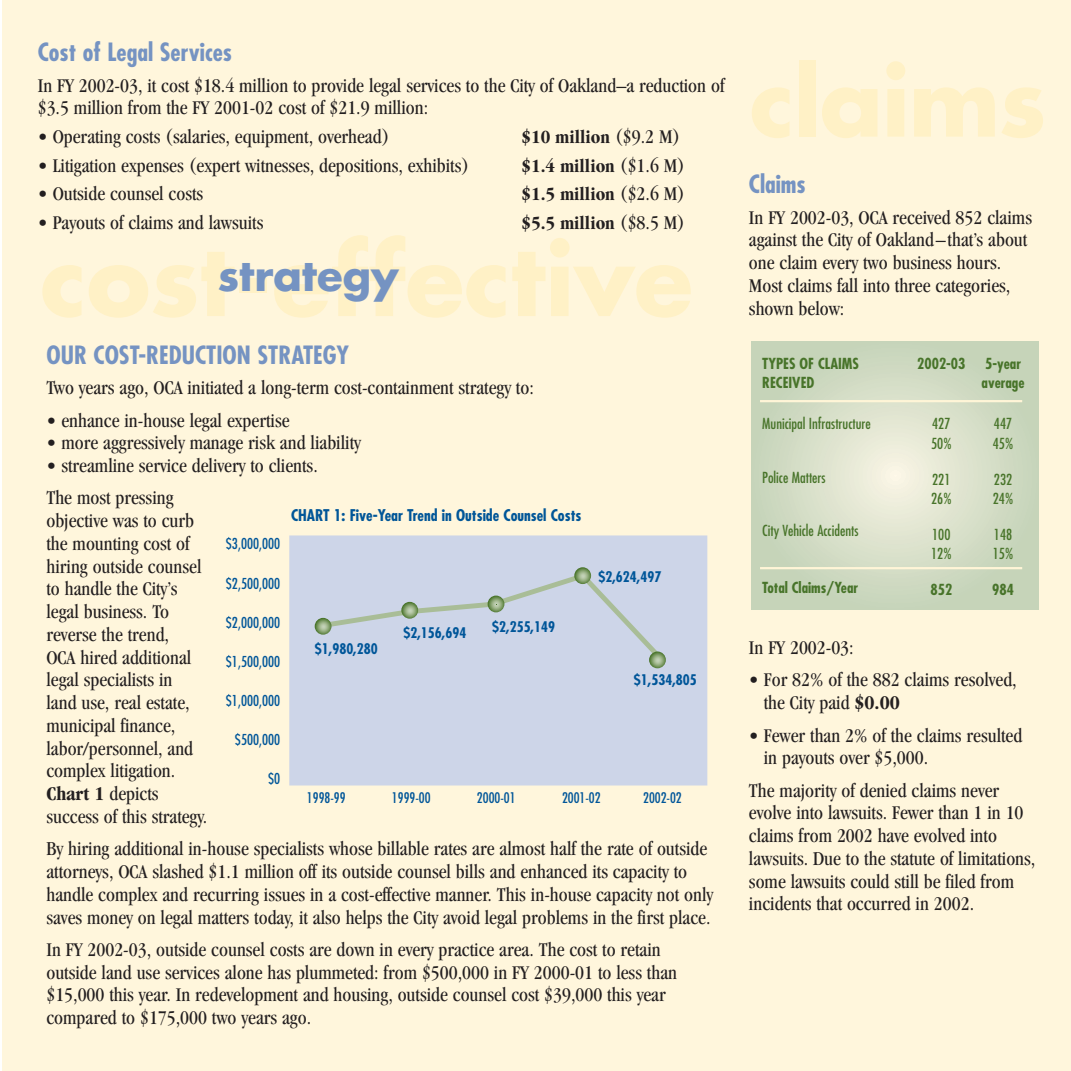
<style>
.page{position:relative;width:1071px;height:1071px;background:#fff}
.page>*{position:absolute;margin:0;border:0;box-sizing:border-box;transform-origin:0 0}
.t1{font:700 96.25px "Futura";color:#fff1c6}
.t2{font:700 92.75px "Futura";letter-spacing:-.015em;color:#fff1c6}
.t3{font:700 42px "Futura";color:#7593c2}
.t4{font:700 condensed 24.5px "Futura";color:#7593c2}
.t5{font:condensed 20.12px/22.8px "Garamond";color:#231f20}
.t6{font:700 condensed 19.25px "Garamond";color:#231f20}
.t7{font:700 condensed 15.75px "Futura";color:#005698}
.t8{font:condensed 14.88px/19.2px "Futura";color:#48742a}
.t9{font:700 condensed 14.88px/18.7px "Futura";color:#48742a}
.t10{font:condensed 14.7px "Futura";color:#005699}
.t11{font:700 condensed 14.17px "Futura";color:#005699}
.t12{font:condensed 14.17px "Futura";color:#005699}
.s1{font-weight:400;font-size:20.12px}
.s2{font-weight:700}
</style>
<div class="page">
<div style="left:3px;top:0;width:1068px;height:1071px;background:#fff6dc"></div>
<div style="left:289px;top:535px;width:418px;height:251px;background:#cdd5e8"></div>
<svg style="left:319px;top:570px;width:344px;height:87px"></svg>
<svg style="left:315px;top:618px;width:16px;height:17px"></svg>
<svg style="left:401px;top:602px;width:17px;height:17px"></svg>
<svg style="left:488px;top:596px;width:16px;height:16px"></svg>
<svg style="left:574px;top:567px;width:17px;height:17px"></svg>
<svg style="left:649px;top:652px;width:17px;height:16px"></svg>
<svg style="left:752px;top:341px;width:286px;height:268px;background:#d2dcc4"></svg>
<hr style="left:760px;top:400px;width:262px;height:2px;background:#fff5d7">
<hr style="left:760px;top:567px;width:262px;height:2px;background:#fff5d7">
<p class="t4" style="left:38px;top:41px;width:196px">Cost of Legal Services</p>
<p class="t5" style="left:38px;top:76px;width:688px">In FY 2002-03, it cost $18.4 million to provide legal services to the City of Oakland–a reduction of $3.5 million from the FY 2001-02 cost of $21.9 million:</p>
<p class="t5" style="left:38px;top:127px;width:353px">• Operating costs (salaries, equipment, overhead)</p>
<p class="t6" style="left:521px;top:130px;width:160px">$10 million <span class="s1">($9.2 M)</span></p>
<p class="t5" style="left:38px;top:155px;width:433px">• Litigation expenses (expert witnesses, depositions, exhibits)</p>
<p class="t6" style="left:521px;top:158px;width:165px">$1.4 million <span class="s1">($1.6 M)</span></p>
<p class="t5" style="left:38px;top:184px;width:167px">• Outside counsel costs</p>
<p class="t6" style="left:521px;top:187px;width:165px">$1.5 million <span class="s1">($2.6 M)</span></p>
<p class="t5" style="left:38px;top:212px;width:227px">• Payouts of claims and lawsuits</p>
<p class="t6" style="left:521px;top:215px;width:165px">$5.5 million <span class="s1">($8.5 M)</span></p>
<h1 class="t1" style="left:40px;top:236px;width:654px">cost-effective</h1>
<h3 class="t3" style="left:218px;top:256px;width:182px">strategy</h3>
<p class="t4" style="left:46px;top:344px;width:304px">OUR COST-REDUCTION STRATEGY</p>
<p class="t5" style="left:46px;top:378px;width:489px">Two years ago, OCA initiated a long-term cost-containment strategy to:</p>
<p class="t5" style="left:46px;top:410px;width:245px">• enhance in-house legal expertise</p>
<p class="t5" style="left:46px;top:433px;width:316px">• more aggressively manage risk and liability</p>
<p class="t5" style="left:46px;top:451px;width:273px;line-height:32.4px">• streamline service delivery to clients.<br>The most pressing</p>
<p class="t5" style="left:46px;top:511px;width:162px">objective was to curb the mounting cost of hiring outside counsel to handle the City’s legal business. To reverse the trend,<br>OCA hired additional legal specialists in land use, real estate, municipal finance, labor/personnel, and complex litigation.<br><span class="s2">Chart 1</span> depicts success of this strategy.</p>
<p class="t5" style="left:46px;top:839px;width:668px">By hiring additional in-house specialists whose billable rates are almost half the rate of outside attorneys, OCA slashed $1.1 million off its outside counsel bills and enhanced its capacity to handle complex and recurring issues in a cost-effective manner. This in-house capacity not only saves money on legal matters today, it also helps the City avoid legal problems in the first place.</p>
<p class="t5" style="left:46px;top:940px;width:632px">In FY 2002-03, outside counsel costs are down in every practice area. The cost to retain outside land use services alone has plummeted: from $500,000 in FY 2000-01 to less than $15,000 this year. In redevelopment and housing, outside counsel cost $39,000 this year compared to $175,000 two years ago.</p>
<p class="t7" style="left:291px;top:509px;width:292px">CHART 1: Five-Year Trend in Outside Counsel Costs</p>
<p class="t10" style="left:226px;top:537px;width:56px">$3,000,000</p>
<p class="t11" style="left:598px;top:570px;width:64px">$2,624,497</p>
<p class="t10" style="left:226px;top:576px;width:56px">$2,500,000</p>
<p class="t10" style="left:226px;top:616px;width:56px">$2,000,000</p>
<p class="t11" style="left:403px;top:627px;width:64px">$2,156,694</p>
<p class="t11" style="left:492px;top:621px;width:64px">$2,255,149</p>
<p class="t11" style="left:315px;top:642px;width:64px">$1,980,280</p>
<p class="t10" style="left:226px;top:655px;width:56px">$1,500,000</p>
<p class="t11" style="left:634px;top:674px;width:64px">$1,534,805</p>
<p class="t10" style="left:226px;top:694px;width:56px">$1,000,000</p>
<p class="t10" style="left:235px;top:733px;width:47px">$500,000</p>
<p class="t10" style="left:268px;top:772px;width:14px">$0</p>
<p class="t12" style="left:307px;top:791px;width:40px">1998-99</p>
<p class="t12" style="left:392px;top:791px;width:40px">1999-00</p>
<p class="t12" style="left:477px;top:791px;width:40px">2000-01</p>
<p class="t12" style="left:562px;top:791px;width:40px">2001-02</p>
<p class="t12" style="left:643px;top:791px;width:40px">2002-02</p>
<h2 class="t2" style="left:750px;top:60px;width:298px">claims</h2>
<p class="t4" style="left:749px;top:173px;width:58px">Claims</p>
<p class="t5" style="left:749px;top:208px;width:285px">In FY 2002-03, OCA received 852 claims against the City of Oakland–that’s about one claim every two business hours.<br>Most claims fall into three categories, shown below:</p>
<p class="t9" style="left:762px;top:356px;width:98px">TYPES OF CLAIMS<br>RECEIVED</p>
<p class="t8" style="left:762px;top:415px;width:110px">Municipal Infrastructure</p>
<p class="t8" style="left:762px;top:469px;width:65px">Police Matters</p>
<p class="t8" style="left:762px;top:522px;width:98px">City Vehicle Accidents</p>
<p class="t9" style="left:762px;top:579px;width:97px">Total Claims/Year</p>
<p class="t9" style="left:917px;top:356px;width:50px">2002-03</p>
<p class="t8" style="left:931px;top:415px;width:22px">427<br>50%</p>
<p class="t8" style="left:931px;top:471px;width:22px">221<br>26%</p>
<p class="t8" style="left:931px;top:526px;width:22px">100<br>12%</p>
<p class="t9" style="left:930px;top:582px;width:23px">852</p>
<p class="t9" style="left:982px;top:356px;width:44px">5-year average</p>
<p class="t8" style="left:993px;top:415px;width:22px">447<br>45%</p>
<p class="t8" style="left:993px;top:471px;width:22px">232<br>24%</p>
<p class="t8" style="left:993px;top:526px;width:22px">148<br>15%</p>
<p class="t9" style="left:992px;top:582px;width:23px">984</p>
<p class="t5" style="left:749px;top:638px;width:106px">In FY 2002-03:</p>
<p class="t5" style="left:764px;top:670px;width:254px;text-indent:-15px">• For 82% of the 882 claims resolved, the City paid <span class="s2">$0.00</span></p>
<p class="t5" style="left:764px;top:725px;width:260px;text-indent:-15px">• Fewer than 2% of the claims resulted in payouts over $5,000.</p>
<p class="t5" style="left:749px;top:780px;width:288px">The majority of denied claims never evolve into lawsuits. Fewer than 1 in 10 claims from 2002 have evolved into lawsuits. Due to the statute of limitations, some lawsuits could still be filed from incidents that occurred in 2002.</p>
</div>
